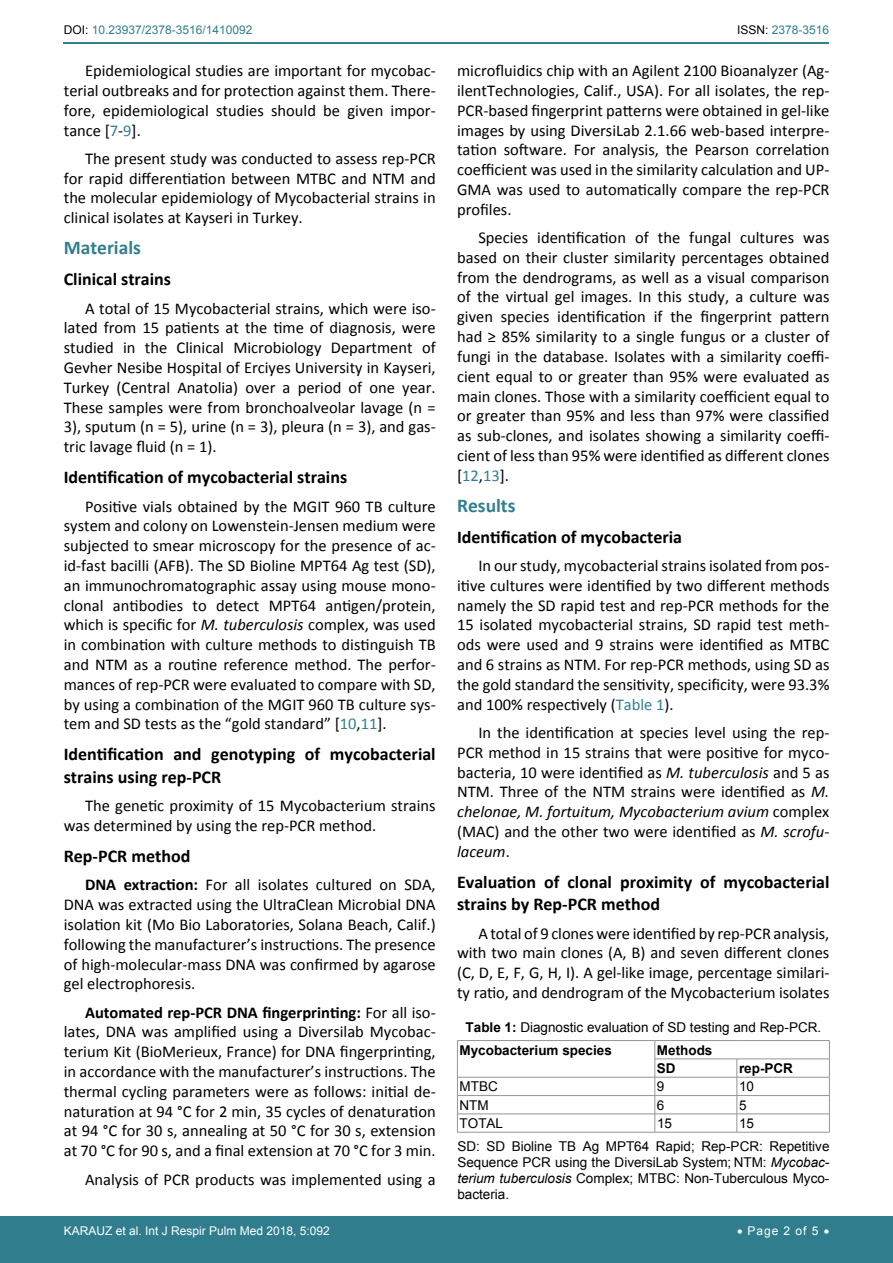
<style>
.page{position:relative;width:893px;height:1263px;background:#fff}
.page>*{position:absolute;margin:0;border:0;box-sizing:border-box;transform-origin:0 0}
.t1{font:700 19.5px "Calibri";color:#30808d}
.t2{font:700 18px/22.5px "Calibri";color:#000}
.t3{font:16.5px/19.8px "Calibri";color:#000;text-align:justify}
.t4{font:13.5px/22.6px "Arial";color:#000}
.t5{font:700 13.5px/18.3px "Arial";color:#000}
.t6{font:12px "Arial";color:#fff}
.t7{font:12px "Arial";color:#30808d}
.s1{color:#000}
.s2{color:#30808d}
.s3{font-style:italic}
.s4{font-weight:700}
</style>
<div class="page">
<hr style="left:64px;top:42px;width:765px;height:1px;background:#30808d">
<div style="left:0;top:1217px;width:893px;height:46px;background:#307d8d"></div>
<hr style="left:457px;top:1040px;width:198px;height:1px;background:#939598">
<hr style="left:655px;top:1040px;width:82px;height:1px;background:#939598">
<hr style="left:737px;top:1040px;width:92px;height:1px;background:#939598">
<hr style="left:655px;top:1059px;width:82px;height:1px;background:#939598">
<hr style="left:737px;top:1059px;width:92px;height:1px;background:#939598">
<hr style="left:457px;top:1077px;width:198px;height:1px;background:#939598">
<hr style="left:655px;top:1077px;width:82px;height:1px;background:#939598">
<hr style="left:737px;top:1077px;width:92px;height:1px;background:#939598">
<hr style="left:457px;top:1095px;width:198px;height:1px;background:#939598">
<hr style="left:655px;top:1095px;width:82px;height:1px;background:#939598">
<hr style="left:737px;top:1095px;width:92px;height:1px;background:#939598">
<hr style="left:457px;top:1113px;width:198px;height:1px;background:#939598">
<svg style="left:457px;top:1040px;width:1px;height:92px"></svg>
<hr style="left:655px;top:1113px;width:82px;height:1px;background:#939598">
<svg style="left:655px;top:1041px;width:1px;height:91px"></svg>
<hr style="left:737px;top:1113px;width:92px;height:1px;background:#939598">
<svg style="left:737px;top:1059px;width:1px;height:73px"></svg>
<svg style="left:829px;top:1040px;width:1px;height:92px"></svg>
<hr style="left:457px;top:1132px;width:198px;height:1px;background:#939598">
<hr style="left:655px;top:1132px;width:82px;height:1px;background:#939598">
<hr style="left:737px;top:1132px;width:92px;height:1px;background:#939598">
<p class="t7" style="left:64px;top:22px;width:190px"><span class="s1">DOI:</span> 10.23937/2378-3516/1410092</p>
<p class="t7" style="left:737px;top:22px;width:94px"><span class="s1">ISSN:</span> 2378-3516</p>
<p class="t3" style="left:64px;top:61px;width:373px;text-indent:21px">Epidemiological studies are important for mycobac&shy;terial outbreaks and for protection against them. There&shy;fore, epidemiological studies should be given impor&shy;tance [<span class="s2">7</span>-<span class="s2">9</span>].</p>
<p class="t3" style="left:64px;top:149px;width:373px;text-indent:21px">The present study was conducted to assess rep-PCR for rapid differentiation between MTBC and NTM and the molecular epidemiology of Mycobacterial strains in clinical isolates at Kayseri in Turkey.</p>
<p class="t1" style="left:64px;top:235px;width:79px">Materials</p>
<p class="t2" style="left:64px;top:268px;width:109px">Clinical strains</p>
<p class="t3" style="left:64px;top:298px;width:373px;text-indent:21px">A total of 15 Mycobacterial strains, which were iso&shy;lated from 15 patients at the time of diagnosis, were studied in the Clinical Microbiology Department of Gevher Nesibe Hospital of Erciyes University in Kayseri, Turkey (Central Anatolia) over a period of one year.<br>These samples were from bronchoalveolar lavage (n = 3), sputum (n = 5), urine (n = 3), pleura (n = 3), and gas&shy;tric lavage fluid (n = 1).</p>
<p class="t2" style="left:64px;top:466px;width:285px">Identification of mycobacterial strains</p>
<p class="t3" style="left:64px;top:496px;width:373px;text-indent:21px">Positive vials obtained by the MGIT 960 TB culture system and colony on Lowenstein-Jensen medium were subjected to smear microscopy for the presence of ac&shy;id-fast bacilli (AFB). The SD Bioline MPT64 Ag test (SD), an immunochromatographic assay using mouse mono&shy;clonal antibodies to detect MPT64 antigen/protein, which is specific for <span class="s3">M. tuberculosis</span> complex, was used in combination with culture methods to distinguish TB and NTM as a routine reference method. The perfor&shy;mances of rep-PCR were evaluated to compare with SD, by using a combination of the MGIT 960 TB culture sys&shy;tem and SD tests as the “gold standard” [<span class="s2">10</span>,<span class="s2">11</span>].</p>
<p class="t2" style="left:64px;top:743px;width:373px">Identification and genotyping of mycobacterial strains using rep-PCR</p>
<p class="t3" style="left:64px;top:796px;width:373px;text-indent:21px">The genetic proximity of 15 Mycobacterium strains was determined by using the rep-PCR method.</p>
<p class="t2" style="left:64px;top:845px;width:128px">Rep-PCR method</p>
<p class="t3" style="left:64px;top:875px;width:373px;text-indent:21px"><span class="s4">DNA extraction:</span> For all isolates cultured on SDA, DNA was extracted using the UltraClean Microbial DNA isolation kit (Mo Bio Laboratories, Solana Beach, Calif.) following the manufacturer’s instructions. The presence of high-molecular-mass DNA was confirmed by agarose gel electrophoresis.</p>
<p class="t3" style="left:64px;top:1002px;width:373px;text-indent:21px"><span class="s4">Automated rep-PCR DNA fingerprinting:</span> For all iso&shy;lates, DNA was amplified using a Diversilab Mycobac&shy;terium Kit (BioMerieux, France) for DNA fingerprinting, in accordance with the manufacturer’s instructions. The thermal cycling parameters were as follows: initial de&shy;naturation at 94 °C for 2 min, 35 cycles of denaturation at 94 °C for 30 s, annealing at 50 °C for 30 s, extension at 70 °C for 90 s, and a final extension at 70 °C for 3 min.</p>
<p class="t3" style="left:85px;top:1169px;width:352px">Analysis of PCR products was implemented using a</p>
<p class="t3" style="left:457px;top:61px;width:374px">microfluidics chip with an Agilent 2100 Bioanalyzer (Ag&shy;ilentTechnologies, Calif., USA). For all isolates, the rep-PCR-based fingerprint patterns were obtained in gel-like images by using DiversiLab 2.1.66 web-based interpre&shy;tation software. For analysis, the Pearson correlation coefficient was used in the similarity calculation and UP-GMA was used to automatically compare the rep-PCR profiles.</p>
<p class="t3" style="left:457px;top:228px;width:374px;text-indent:21px">Species identification of the fungal cultures was based on their cluster similarity percentages obtained from the dendrograms, as well as a visual comparison of the virtual gel images. In this study, a culture was given species identification if the fingerprint pattern had ≥ 85% similarity to a single fungus or a cluster of fungi in the database. Isolates with a similarity coeffi&shy;cient equal to or greater than 95% were evaluated as main clones. Those with a similarity coefficient equal to or greater than 95% and less than 97% were classified as sub-clones, and isolates showing a similarity coeffi&shy;cient of less than 95% were identified as different clones [<span class="s2">12</span>,<span class="s2">13</span>].</p>
<p class="t1" style="left:457px;top:493px;width:60px">Results</p>
<p class="t2" style="left:457px;top:525px;width:226px">Identification of mycobacteria</p>
<p class="t3" style="left:457px;top:556px;width:374px;text-indent:21px">In our study, mycobacterial strains isolated from pos&shy;itive cultures were identified by two different methods namely the SD rapid test and rep-PCR methods for the 15 isolated mycobacterial strains, SD rapid test meth&shy;ods were used and 9 strains were identified as MTBC and 6 strains as NTM. For rep-PCR methods, using SD as the gold standard the sensitivity, specificity, were 93.3% and 100% respectively (<span class="s2">Table 1</span>).</p>
<p class="t3" style="left:457px;top:723px;width:374px;text-indent:21px">In the identification at species level using the rep-PCR method in 15 strains that were positive for myco&shy;bacteria, 10 were identified as <span class="s3">M. tuberculosis</span> and 5 as NTM. Three of the NTM strains were identified as <span class="s3">M. chelonae, M. fortuitum, Mycobacterium avium</span> complex (MAC) and the other two were identified as <span class="s3">M. scrofu&shy;laceum</span>.</p>
<p class="t2" style="left:457px;top:870px;width:374px">Evaluation of clonal proximity of mycobacterial strains by Rep-PCR method</p>
<p class="t3" style="left:457px;top:923px;width:374px;text-indent:21px">A total of 9 clones were identified by rep-PCR analysis, with two main clones (A, B) and seven different clones (C, D, E, F, G, H, I). A gel-like image, percentage similari&shy;ty ratio, and dendrogram of the Mycobacterium isolates</p>
<p class="t4" style="left:460px;top:1016px;width:363px;text-indent:6px"><span class="s4">Table 1:</span> Diagnostic evaluation of SD testing and Rep-PCR.<br><span class="s4">Mycobacterium species</span></p>
<p class="t5" style="left:657px;top:1041px;width:57px">Methods<br>SD</p>
<p class="t5" style="left:739px;top:1059px;width:56px">rep-PCR</p>
<p class="t4" style="left:460px;top:1075px;width:40px">MTBC</p>
<p class="t4" style="left:657px;top:1075px;width:9px">9</p>
<p class="t4" style="left:739px;top:1075px;width:17px">10</p>
<p class="t4" style="left:460px;top:1094px;width:31px">NTM</p>
<p class="t4" style="left:657px;top:1094px;width:9px">6</p>
<p class="t4" style="left:739px;top:1094px;width:9px">5</p>
<p class="t4" style="left:460px;top:1112px;width:45px">TOTAL</p>
<p class="t4" style="left:657px;top:1112px;width:17px">15</p>
<p class="t4" style="left:457px;top:1112px;width:374px;text-indent:282px">15<br>SD: SD Bioline TB Ag MPT64 Rapid; Rep-PCR: Repetitive</p>
<p class="t4" style="left:457px;top:1154px;width:374px;line-height:16.2px;text-align:justify">Sequence PCR using the DiversiLab System; NTM: <span class="s3">Mycobac&shy;terium tuberculosis</span> Complex; MTBC: Non-Tuberculous Myco&shy;bacteria.</p>
<p class="t6" style="left:64px;top:1223px;width:268px">KARAUZ et al. Int J Respir Pulm Med 2018, 5:092</p>
<p class="t6" style="left:737px;top:1223px;width:94px">• Page 2 of 5 •</p>
</div>
